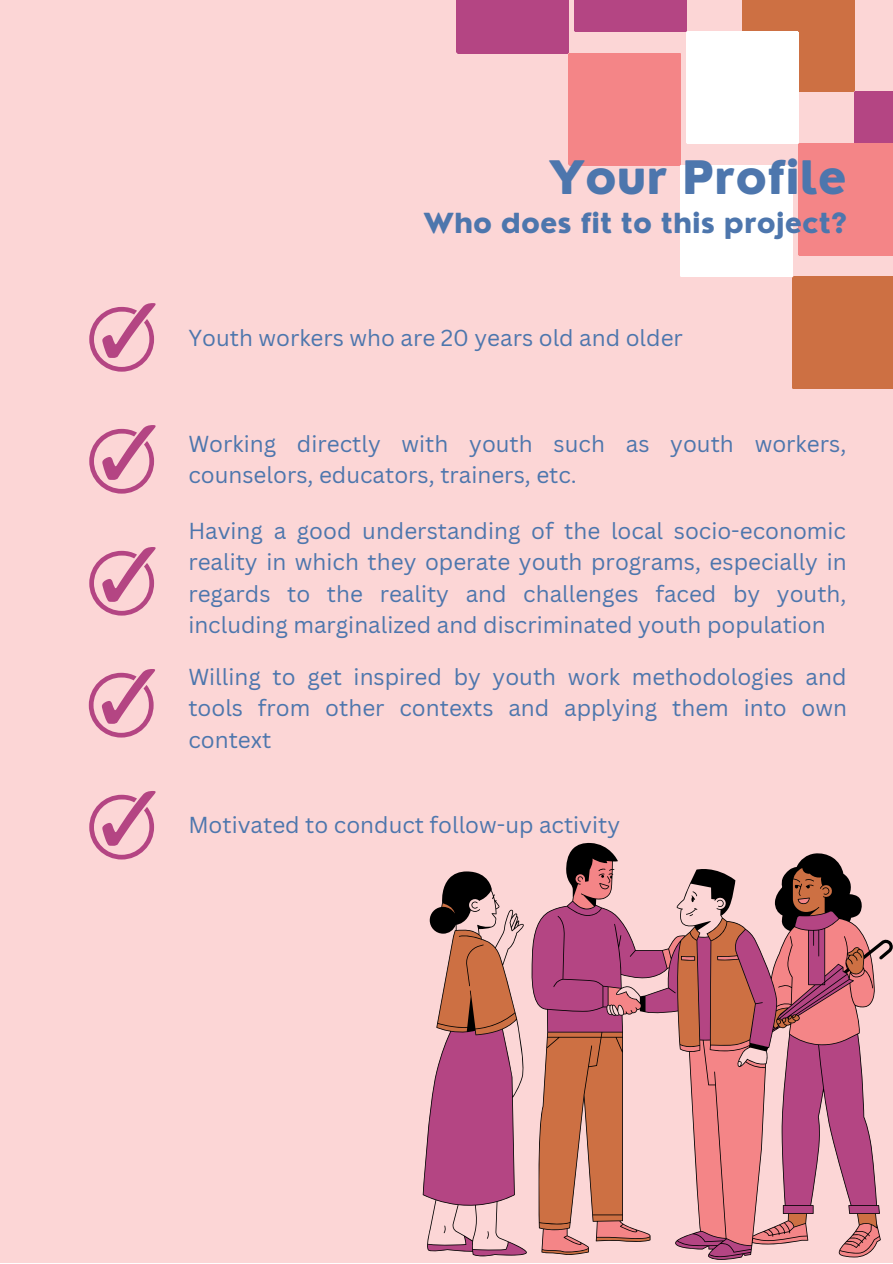
<style>
.page{position:relative;width:893px;height:1264px;background:#fff}
.page>*{position:absolute;margin:0;border:0;box-sizing:border-box;transform-origin:0 0}
.t1{font:800 45px "Nourd";color:#4d76ad}
.t2{font:800 27px "Nourd";color:#4d76ad}
.t3{font:22.5px/31.5px "Canva Sans";color:#4d76ad;text-align:justify}
</style>
<div class="page">
<div style="left:0;top:0;width:892px;height:1262px;background:#fcd6d6"></div>
<svg style="left:456px;top:0;width:436px;height:389px"></svg>
<svg style="left:89px;top:303px;width:67px;height:68px"></svg>
<svg style="left:89px;top:425px;width:67px;height:68px"></svg>
<svg style="left:89px;top:547px;width:67px;height:68px"></svg>
<svg style="left:89px;top:669px;width:66px;height:68px"></svg>
<svg style="left:89px;top:791px;width:67px;height:68px"></svg>
<svg style="left:422px;top:842px;width:470px;height:418px"></svg>
<h1 class="t1" style="left:548px;top:149px;width:300px">Your Profile</h1>
<p class="t2" style="left:423px;top:206px;width:425px">Who does fit to this project?</p>
<p class="t3" style="left:188px;top:321px;width:496px">Youth workers who are 20 years old and older</p>
<p class="t3" style="left:188px;top:427px;width:659px">Working directly with youth such as youth workers, counselors, educators, trainers, etc.</p>
<p class="t3" style="left:188px;top:514px;width:659px">Having a good understanding of the local socio-economic reality in which they operate youth programs, especially in regards to the reality and challenges faced by youth, including marginalized and discriminated youth population</p>
<p class="t3" style="left:188px;top:660px;width:660px">Willing to get inspired by youth work methodologies and tools from other contexts and applying them into own context</p>
<p class="t3" style="left:188px;top:808px;width:433px">Motivated to conduct follow-up activity</p>
</div>
